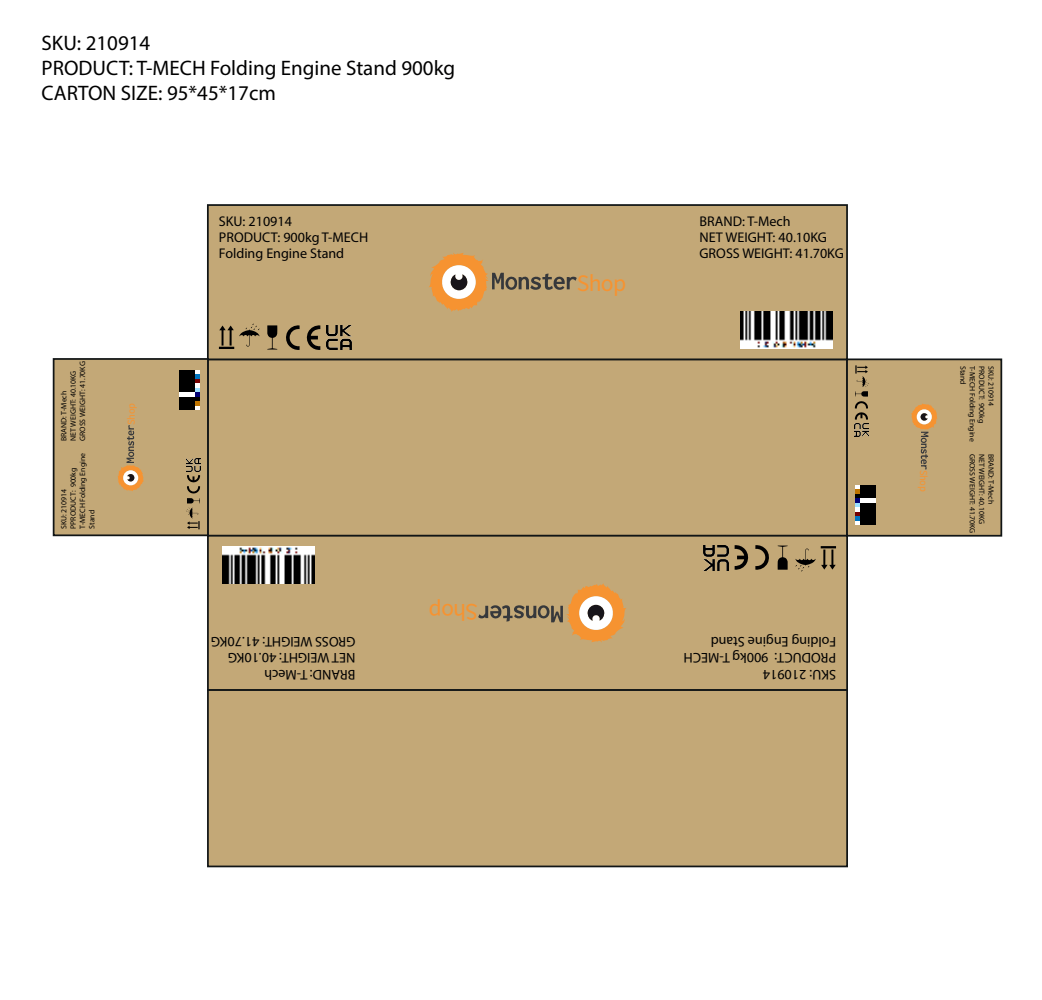
<style>
.page{position:relative;width:1042px;height:1000px;background:#fff}
.page>*{position:absolute;margin:0;border:0;box-sizing:border-box;transform-origin:0 0}
.t1{font:23.62px "Source Sans Pro";letter-spacing:-.025em;color:#f69331}
.t2{font:21px/25.2px "Myriad Pro";color:#000001}
.t3{font:14.17px/16.3px "Myriad Pro";color:#000001}
.t4{font:10.67px "Source Sans Pro";letter-spacing:-.025em;color:#f69331}
.t5{font:7.7px/9.3px "Myriad Pro";color:#000001}
</style>
<div class="page">
<div style="left:207px;top:358px;width:641px;height:178px;background:#c3a877"></div>
<div style="left:207px;top:204px;width:641px;height:156px;background:#c3a877;border:2px solid #111516"></div>
<svg style="left:429px;top:253px;width:148px;height:59px"></svg>
<img style="left:741px;top:311px;width:91px;height:38px">
<svg style="left:306px;top:325px;width:14px;height:25px"></svg>
<svg style="left:286px;top:325px;width:14px;height:25px"></svg>
<svg style="left:267px;top:325px;width:10px;height:24px"></svg>
<svg style="left:219px;top:323px;width:40px;height:26px"></svg>
<img style="left:327px;top:325px;width:25px;height:25px">
<div style="left:207px;top:535px;width:641px;height:156px;background:#c3a877;border:2px solid #111516"></div>
<svg style="left:478px;top:583px;width:148px;height:59px"></svg>
<img style="left:222px;top:546px;width:92px;height:37px">
<svg style="left:734px;top:545px;width:15px;height:25px"></svg>
<svg style="left:755px;top:545px;width:14px;height:25px"></svg>
<svg style="left:777px;top:545px;width:10px;height:24px"></svg>
<svg style="left:795px;top:546px;width:41px;height:25px"></svg>
<img style="left:703px;top:545px;width:25px;height:25px">
<div style="left:846px;top:358px;width:156px;height:178px;background:#c3a877;border:2px solid #111516"></div>
<svg style="left:911px;top:403px;width:26px;height:66px"></svg>
<img style="left:855px;top:485px;width:20px;height:40px">
<svg style="left:855px;top:365px;width:14px;height:71px"></svg>
<div style="left:53px;top:358px;width:156px;height:178px;background:#c3a877;border:2px solid #111516"></div>
<svg style="left:118px;top:425px;width:26px;height:66px"></svg>
<img style="left:180px;top:370px;width:20px;height:40px">
<svg style="left:186px;top:458px;width:14px;height:71px"></svg>
<div style="left:207px;top:689px;width:641px;height:178px;background:#c3a877;border:2px solid #111516"></div>
<h2 class="t2" style="left:42px;top:30px;width:415px">SKU: 210914<br>PRODUCT: T-MECH Folding Engine Stand 900kg<br>CARTON SIZE: 95*45*17cm</h2>
<h3 class="t3" style="left:219px;top:212px;width:151px">SKU: 210914<br>PRODUCT: 900kg T-MECH<br>Folding Engine Stand</h3>
<h3 class="t3" style="left:699px;top:212px;width:146px">BRAND: T-Mech<br>NET WEIGHT: 40.10KG<br>GROSS WEIGHT: 41.70KG</h3>
<p class="t5" style="left:59px;top:441px;width:81px;rotate:-90deg">BRAND: T-Mech<br>NET WEIGHT: 40.10KG<br>GROSS WEIGHT: 41.70KG</p>
<p class="t5" style="left:59px;top:529px;width:77px;rotate:-90deg">SKU: 210914<br>PPRODUCT: 900kg<br>T-MECH Folding Engine<br>Stand</p>
<h3 class="t4" style="left:124px;top:425px;width:24px;rotate:-90deg">Shop</h3>
<h3 class="t3" style="left:355px;top:682px;width:146px;rotate:-180deg">BRAND: T-Mech<br>NET WEIGHT: 40.10KG<br>GROSS WEIGHT: 41.70KG</h3>
<h1 class="t1" style="left:478px;top:628px;width:51px;rotate:-180deg">Shop</h1>
<h1 class="t1" style="left:577px;top:267px;width:51px">Shop</h1>
<h3 class="t3" style="left:836px;top:682px;width:154px;rotate:-180deg">SKU: 210914<br>PRODUCT: 900kg T-MECH<br>Folding Engine Stand</h3>
<h3 class="t4" style="left:931px;top:469px;width:24px;rotate:90deg">Shop</h3>
<p class="t5" style="left:968px;top:366px;width:20px;rotate:90deg">Stand</p>
<p class="t5" style="left:977px;top:366px;width:77px;rotate:90deg">T-MECH Folding Engine</p>
<p class="t5" style="left:986px;top:366px;width:59px;rotate:90deg">PRODUCT: 900kg</p>
<p class="t5" style="left:996px;top:366px;width:42px;rotate:90deg">SKU: 210914</p>
<p class="t5" style="left:977px;top:454px;width:81px;rotate:90deg">GROSS WEIGHT: 41.70KG</p>
<p class="t5" style="left:986px;top:454px;width:72px;rotate:90deg">NET WEIGHT: 40.10KG</p>
<p class="t5" style="left:996px;top:454px;width:52px;rotate:90deg">BRAND: T-Mech</p>
</div>
